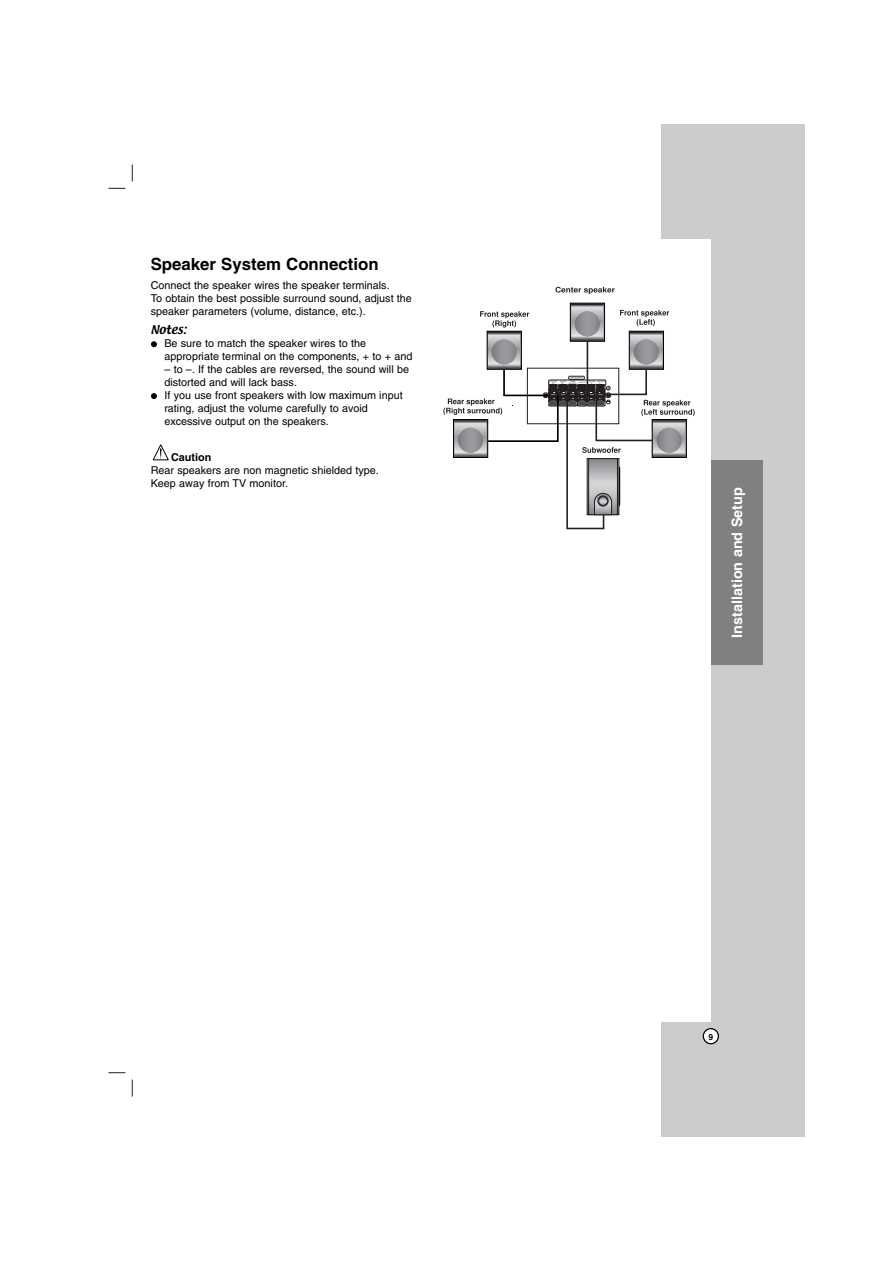
<style>
.page{position:relative;width:893px;height:1263px;background:#fff}
.page>*{position:absolute;margin:0;border:0;box-sizing:border-box;transform-origin:0 0}
.t1{font:700 16.8px "Helvetica";color:#000}
.t2{font:700 14.4px "Helvetica";color:#fff}
.t3{font:10.8px/12.9px "Helvetica";color:#000}
.t4{font:700 10.8px "Helvetica";color:#000}
.t5{font:10.8px "Textile";color:#000}
.t6{font:700 8.4px "Helvetica";color:#000}
</style>
<div class="page">
<svg style="left:132px;top:165px;width:1px;height:17px"></svg>
<svg style="left:132px;top:1080px;width:1px;height:17px"></svg>
<svg style="left:108px;top:188px;width:17px;height:1px"></svg>
<svg style="left:108px;top:1072px;width:17px;height:1px"></svg>
<div style="left:661px;top:124px;width:143px;height:1013px;background:#ccc"></div>
<div style="left:601px;top:239px;width:109px;height:783px;background:#fff"></div>
<svg style="left:702px;top:1028px;width:17px;height:16px"></svg>
<div style="left:710px;top:460px;width:52px;height:205px;background:#808080"></div>
<svg style="left:152px;top:444px;width:17px;height:17px"></svg>
<svg style="left:555px;top:287px;width:59px;height:7px"></svg>
<div style="left:570px;top:303px;width:35px;height:38px;border:1px solid #000"></div>
<svg style="left:443px;top:304px;width:251px;height:226px"></svg>
<div style="left:598px;top:496px;width:9px;height:10px;border:1px solid #231f20;border-radius:50%"></div>
<h1 class="t1" style="left:151px;top:258px;width:229px">Speaker System Connection</h1>
<p class="t3" style="left:151px;top:280px;width:263px">Connect the speaker wires the speaker terminals.<br>To obtain the best possible surround sound, adjust the speaker parameters (volume, distance, etc.).</p>
<p class="t5" style="left:151px;top:325px;width:37px">Notes:</p>
<p class="t3" style="left:164px;top:338px;width:249px">Be sure to match the speaker wires to the appropriate terminal on the components, + to + and</p>
<p class="t3" style="left:164px;top:364px;width:246px">– to –. If the cables are reversed, the sound will be distorted and will lack bass.<br>If you use front speakers with low maximum input rating, adjust the volume carefully to avoid excessive output on the speakers.</p>
<p class="t4" style="left:171px;top:453px;width:42px">Caution</p>
<p class="t3" style="left:151px;top:464px;width:230px">Rear speakers are non magnetic shielded type.<br>Keep away from TV monitor.</p>
<h2 class="t2" style="left:731px;top:638px;width:152px;rotate:-90deg">Installation and Setup</h2>
<p class="t6" style="left:708px;top:1034px;width:6px">9</p>
</div>
